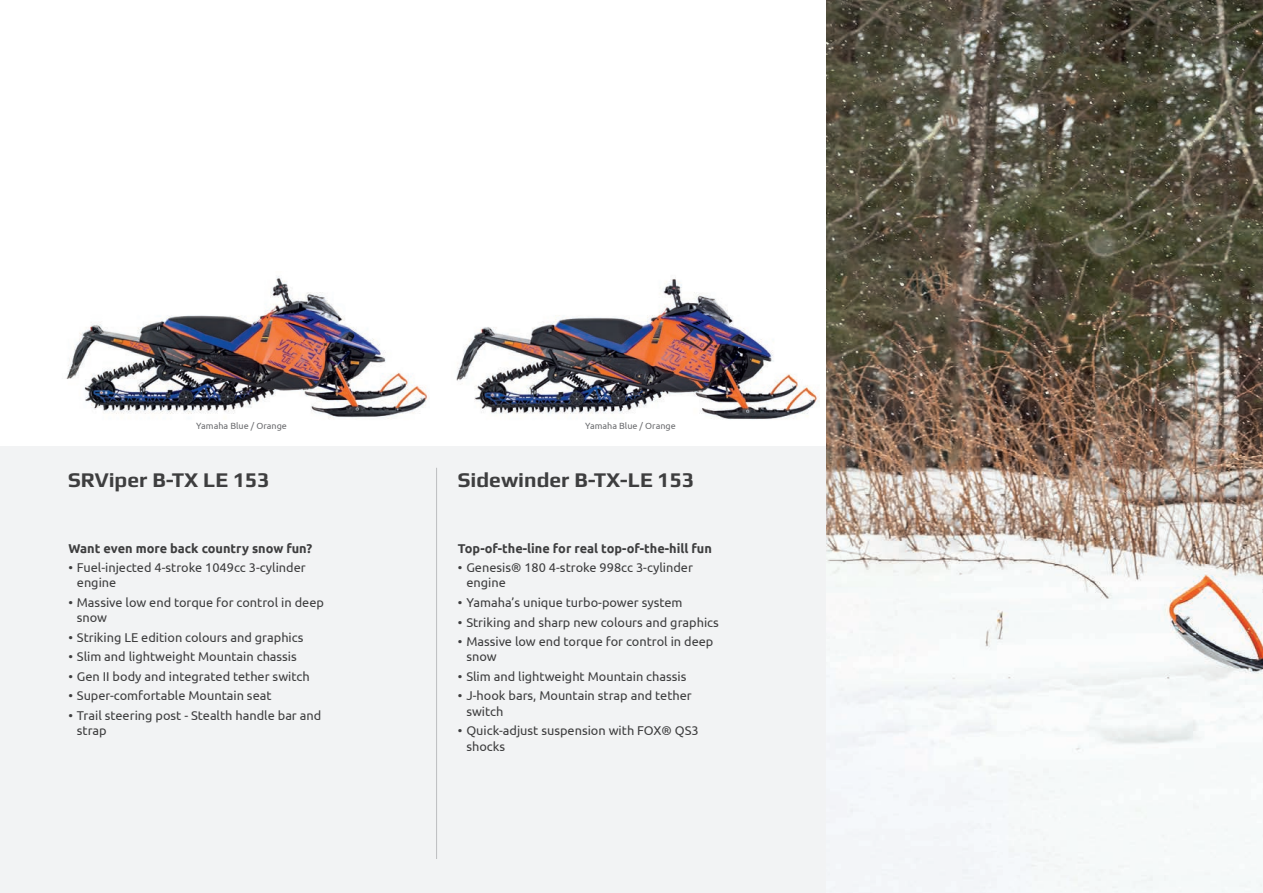
<style>
.page{position:relative;width:1263px;height:893px;background:#fff}
.page>*{position:absolute;margin:0;border:0;box-sizing:border-box;transform-origin:0 0}
.t1{font:700 21px "Play";color:#3e3e3f}
.t2{font:12.75px/15.3px "Ubuntu";color:#3e3e3f}
.t3{font:700 12.75px "Ubuntu";color:#3e3e3f}
.t4{font:9px "Ubuntu";color:#6c6d70}
</style>
<div class="page">
<div style="left:0;top:446px;width:1263px;height:447px;background:#f2f3f4"></div>
<hr style="left:436px;top:468px;width:1px;height:391px;background:#bcbdc0">
<img style="left:826px;top:0;width:437px;height:750px">
<img style="left:66px;top:276px;width:362px;height:143px">
<img style="left:456px;top:277px;width:363px;height:143px">
<p class="t4" style="left:196px;top:420px;width:92px">Yamaha Blue / Orange</p>
<p class="t4" style="left:585px;top:420px;width:92px">Yamaha Blue / Orange</p>
<h1 class="t1" style="left:68px;top:468px;width:203px">SRViper B-TX LE 153</h1>
<p class="t3" style="left:68px;top:540px;width:245px">Want even more back country snow fun?</p>
<p class="t2" style="left:77px;top:559px;width:230px;text-indent:-9px">• Fuel-injected 4-stroke 1049cc 3-cylinder engine</p>
<p class="t2" style="left:77px;top:594px;width:249px;text-indent:-9px">• Massive low end torque for control in deep snow</p>
<p class="t2" style="left:68px;top:629px;width:237px">• Striking LE edition colours and graphics</p>
<p class="t2" style="left:68px;top:649px;width:230px">• Slim and lightweight Mountain chassis</p>
<p class="t2" style="left:68px;top:668px;width:243px">• Gen II body and integrated tether switch</p>
<p class="t2" style="left:68px;top:688px;width:205px">• Super-comfortable Mountain seat</p>
<p class="t2" style="left:77px;top:707px;width:246px;text-indent:-9px">• Trail steering post - Stealth handle bar and strap</p>
<h1 class="t1" style="left:458px;top:468px;width:238px">Sidewinder B-TX-LE 153</h1>
<p class="t3" style="left:458px;top:540px;width:255px">Top-of-the-line for real top-of-the-hill fun</p>
<p class="t2" style="left:466px;top:559px;width:228px;text-indent:-9px">• Genesis® 180 4-stroke 998cc 3-cylinder engine</p>
<p class="t2" style="left:458px;top:594px;width:226px">• Yamaha’s unique turbo-power system</p>
<p class="t2" style="left:458px;top:614px;width:262px">• Striking and sharp new colours and graphics</p>
<p class="t2" style="left:466px;top:633px;width:249px;text-indent:-9px">• Massive low end torque for control in deep snow</p>
<p class="t2" style="left:458px;top:668px;width:230px">• Slim and lightweight Mountain chassis</p>
<p class="t2" style="left:466px;top:688px;width:227px;text-indent:-9px">• J-hook bars, Mountain strap and tether switch</p>
<p class="t2" style="left:466px;top:723px;width:234px;text-indent:-9px">• Quick-adjust suspension with FOX® QS3 shocks</p>
</div>
